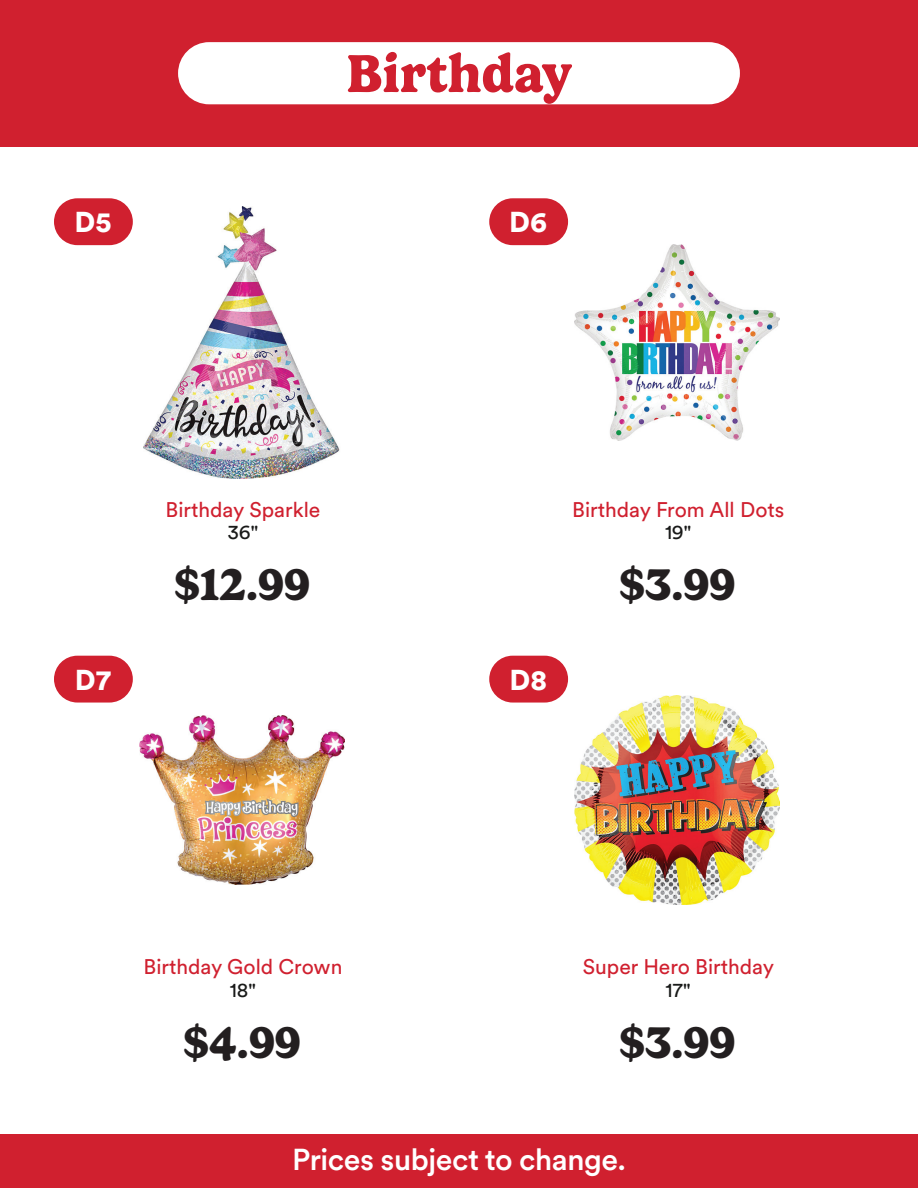
<style>
.page{position:relative;width:918px;height:1188px;background:#fff}
.page>*{position:absolute;margin:0;border:0;box-sizing:border-box;transform-origin:0 0}
.t1{font:700 54px "Gelica";letter-spacing:.005em;color:#d0202f}
.t2{font:700 45px "Gelica";color:#231f20}
.t3{font:500 30px "Circular XX";letter-spacing:-.015em;color:#fff}
.t4{font:900 28.5px "Circular XX";color:#fff}
.t5{font:21px "Circular XX";color:#d0202f}
.t6{font:20.25px "Circular XX";letter-spacing:-.015em;color:#191a19}
</style>
<div class="page">
<div style="left:0;top:0;width:918px;height:146px;background:#d0202f"></div>
<div style="left:178px;top:42px;width:562px;height:62px;background:#fff;border-radius:31px"></div>
<div style="left:0;top:1134px;width:918px;height:54px;background:#d0202f"></div>
<div style="left:54px;top:198px;width:79px;height:47px;background:#d0202f;border-radius:23px"></div>
<img style="left:144px;top:207px;width:196px;height:271px">
<div style="left:489px;top:198px;width:79px;height:47px;background:#d0202f;border-radius:23px"></div>
<img style="left:575px;top:244px;width:205px;height:197px">
<div style="left:54px;top:656px;width:79px;height:47px;background:#d0202f;border-radius:23px"></div>
<img style="left:140px;top:715px;width:205px;height:170px">
<div style="left:489px;top:656px;width:79px;height:47px;background:#d0202f;border-radius:23px"></div>
<img style="left:575px;top:695px;width:205px;height:210px">
<h3 class="t4" style="left:74px;top:202px;width:39px">D5</h3>
<h1 class="t1" style="left:346px;top:42px;width:227px">Birthday</h1>
<h3 class="t4" style="left:509px;top:202px;width:39px">D6</h3>
<h3 class="t4" style="left:75px;top:660px;width:38px">D7</h3>
<p class="t5" style="left:166px;top:495px;width:156px">Birthday Sparkle</p>
<p class="t6" style="left:228px;top:519px;width:33px">36"</p>
<h2 class="t2" style="left:174px;top:559px;width:137px">$12.99</h2>
<h3 class="t4" style="left:509px;top:660px;width:39px">D8</h3>
<p class="t5" style="left:572px;top:495px;width:213px">Birthday From All Dots</p>
<p class="t6" style="left:665px;top:519px;width:28px">19"</p>
<h2 class="t2" style="left:619px;top:559px;width:118px">$3.99</h2>
<p class="t5" style="left:144px;top:953px;width:200px">Birthday Gold Crown</p>
<p class="t6" style="left:230px;top:976px;width:28px">18"</p>
<h2 class="t2" style="left:183px;top:1016px;width:119px">$4.99</h2>
<p class="t5" style="left:583px;top:953px;width:193px">Super Hero Birthday</p>
<p class="t6" style="left:666px;top:976px;width:27px">17"</p>
<h2 class="t2" style="left:619px;top:1016px;width:118px">$3.99</h2>
<h3 class="t3" style="left:292px;top:1139px;width:335px">Prices subject to change.</h3>
</div>
